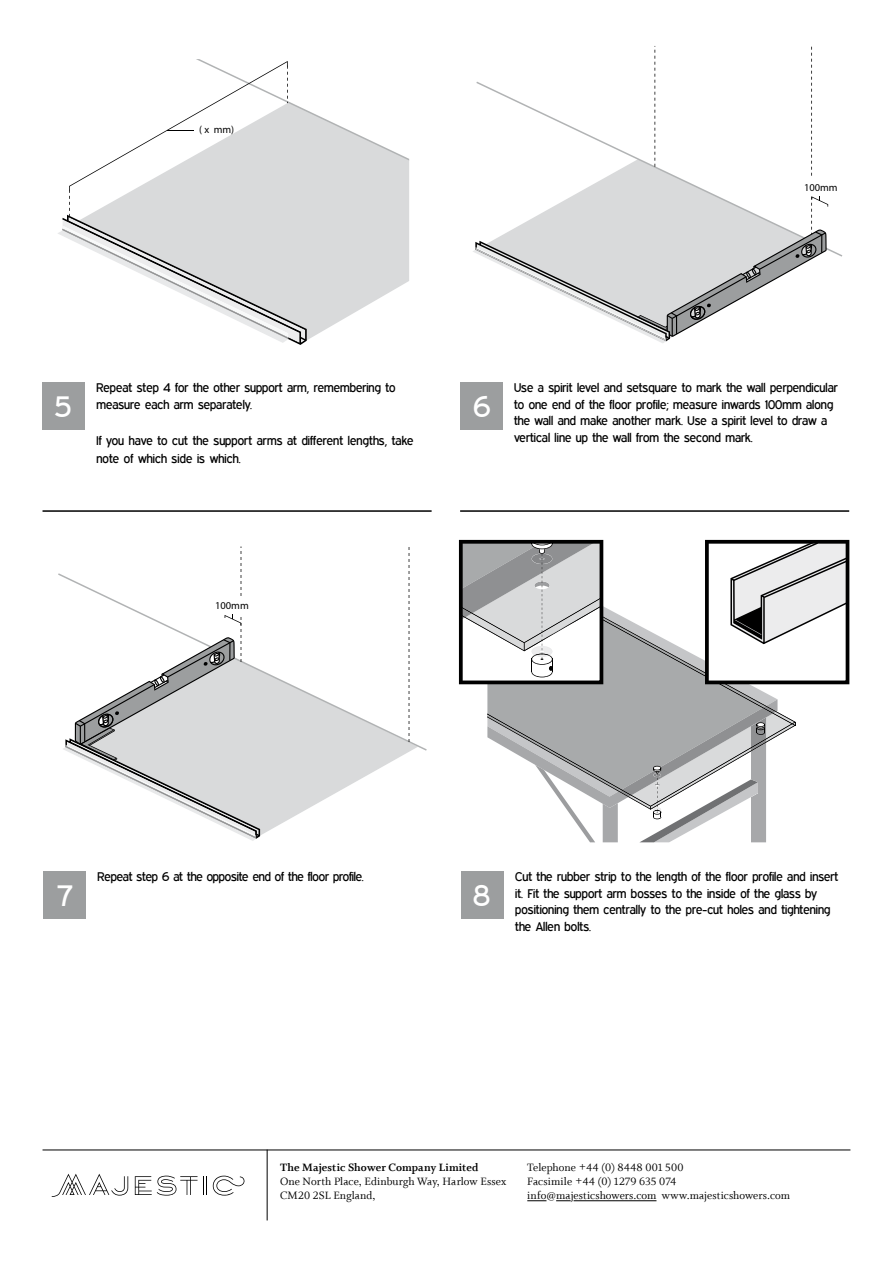
<style>
.page{position:relative;width:893px;height:1263px;background:#fff}
.page>*{position:absolute;margin:0;border:0;box-sizing:border-box;transform-origin:0 0}
.t1{font:30px "Expressway Free";color:#fff}
.t2{font:12.75px/16.5px "Expressway Free";color:#000}
.t3{font:12px/14.2px "Whitman Roman LF";letter-spacing:.005em;color:#000}
.t4{font:12px "Whitman Bold LF";letter-spacing:.005em;color:#000}
.t5{font:10.5px "Myriad Pro";color:#000}
</style>
<div class="page">
<svg style="left:52px;top:1174px;width:76px;height:23px"></svg>
<svg style="left:213px;top:1176px;width:32px;height:19px"></svg>
<svg style="left:135px;top:1176px;width:72px;height:19px"></svg>
<svg style="left:527px;top:1200px;width:19px;height:1px"></svg>
<svg style="left:556px;top:1200px;width:15px;height:1px"></svg>
<hr style="left:574px;top:1200px;width:82px;height:1px;background:#000">
<hr style="left:43px;top:1149px;width:807px;height:1px;background:#000">
<hr style="left:267px;top:1149px;width:1px;height:71px;background:#000">
<svg style="left:473px;top:46px;width:355px;height:297px"></svg>
<svg style="left:58px;top:59px;width:351px;height:286px"></svg>
<svg style="left:458px;top:539px;width:392px;height:333px"></svg>
<svg style="left:459px;top:540px;width:390px;height:302px"></svg>
<svg style="left:260px;top:751px;width:150px;height:85px;fill:#dadbdc"></svg>
<svg style="left:58px;top:573px;width:369px;height:178px"></svg>
<svg style="left:409px;top:547px;width:1px;height:195px"></svg>
<svg style="left:62px;top:546px;width:198px;height:295px"></svg>
<div style="left:43px;top:383px;width:42px;height:47px;background:#9c9e9f"></div>
<div style="left:460px;top:383px;width:43px;height:47px;background:#9c9e9f"></div>
<div style="left:44px;top:872px;width:42px;height:47px;background:#9c9e9f"></div>
<div style="left:461px;top:872px;width:43px;height:47px;background:#9c9e9f"></div>
<hr style="left:460px;top:510px;width:389px;height:2px;background:#000">
<hr style="left:43px;top:510px;width:389px;height:2px;background:#000">
<p class="t5" style="left:199px;top:123px;width:37px">(x mm)</p>
<p class="t5" style="left:804px;top:181px;width:35px">100mm</p>
<h1 class="t1" style="left:54px;top:389px;width:18px">5</h1>
<p class="t2" style="left:96px;top:379px;width:301px">Repeat step 4 for the other support arm, remembering to measure each arm separately.</p>
<p class="t2" style="left:96px;top:431px;width:318px;line-height:18px">If you have to cut the support arms at different lengths, take note of which side is which.</p>
<p class="t5" style="left:215px;top:599px;width:35px">100mm</p>
<h1 class="t1" style="left:473px;top:389px;width:19px">6</h1>
<p class="t2" style="left:514px;top:379px;width:325px">Use a spirit level and setsquare to mark the wall perpendicular to one end of the floor profile; measure inwards 100mm along the wall and make another mark. Use a spirit level to draw a vertical line up the wall from the second mark.</p>
<h1 class="t1" style="left:57px;top:878px;width:17px">7</h1>
<p class="t2" style="left:98px;top:868px;width:268px">Repeat step 6 at the opposite end of the floor profile.</p>
<h1 class="t1" style="left:473px;top:878px;width:19px">8</h1>
<p class="t2" style="left:515px;top:868px;width:325px">Cut the rubber strip to the length of the floor profile and insert it. Fit the support arm bosses to the inside of the glass by positioning them centrally to the pre-cut holes and tightening the Allen bolts.</p>
<p class="t4" style="left:280px;top:1160px;width:200px">The Majestic Shower Company Limited</p>
<p class="t3" style="left:280px;top:1174px;width:228px">One North Place, Edinburgh Way, Harlow Essex<br>CM20 2SL England,</p>
<p class="t3" style="left:527px;top:1160px;width:264px">Telephone +44 (0) 8448 001 500<br>Facsimile +44 (0) 1279 635 074 info@majesticshowers.com www.majesticshowers.com</p>
</div>
